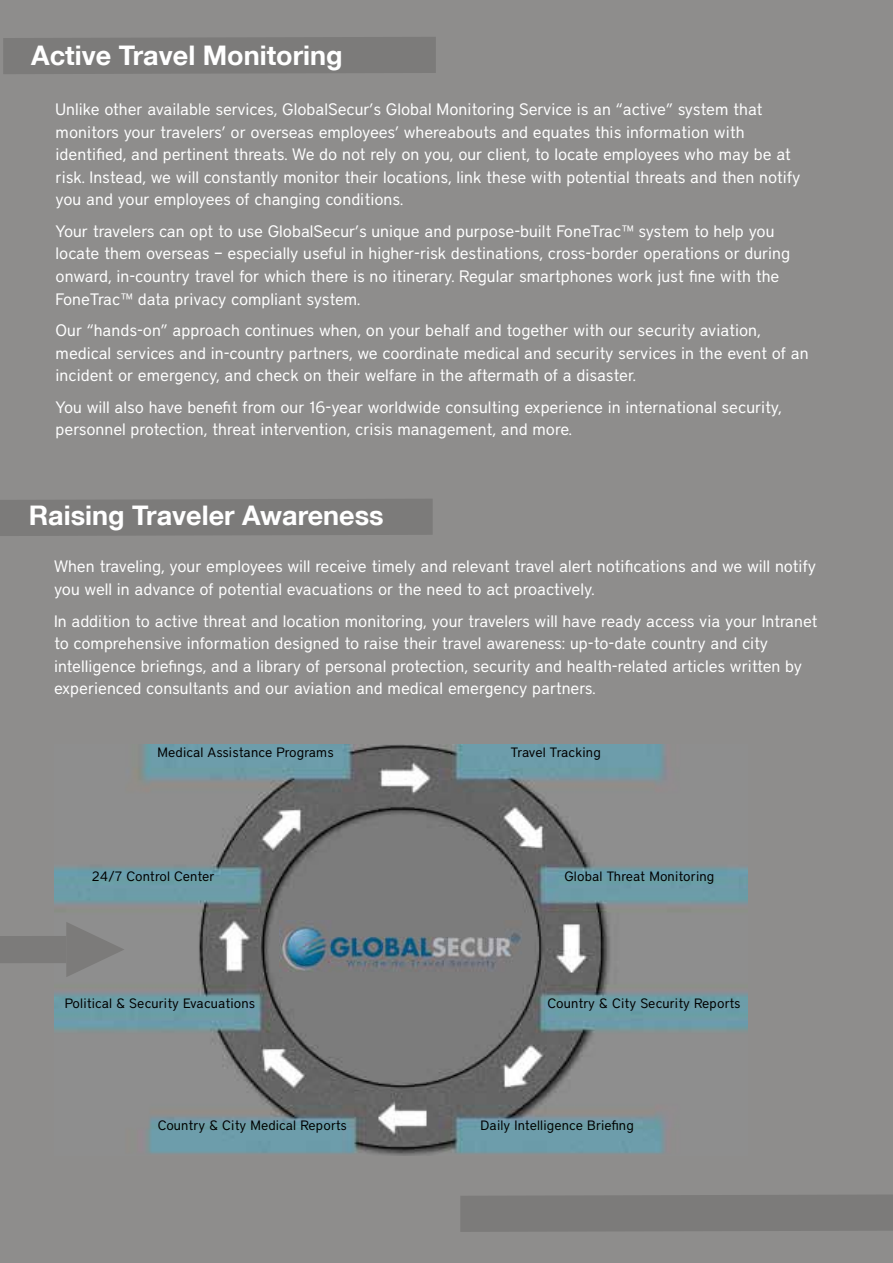
<style>
.page{position:relative;width:893px;height:1263px;background:#8e8d8c}
.page>*{position:absolute;margin:0;border:0;box-sizing:border-box;transform-origin:0 0}
.t1{font:700 27px "Helvetica Neue LT";color:#fff}
.t2{font:16.5px/22.5px "District";color:#fff}
.t3{font:13.5px "District";letter-spacing:.01em;color:#000}
</style>
<div class="page">
<div style="left:460px;top:1195px;width:433px;height:37px;background:#7c7b7a"></div>
<div style="left:0;top:499px;width:433px;height:37px;background:#7c7b7a"></div>
<div style="left:3px;top:37px;width:433px;height:37px;background:#7c7b7a"></div>
<img style="left:54px;top:744px;width:693px;height:411px">
<svg style="left:66px;top:922px;width:58px;height:55px"></svg>
<div style="left:0;top:936px;width:66px;height:27px;background:#7c7b7a"></div>
<img style="left:279px;top:920px;width:243px;height:57px">
<h1 class="t1" style="left:31px;top:38px;width:313px">Active Travel Monitoring</h1>
<p class="t2" style="left:56px;top:98px;width:746px">Unlike other available services, GlobalSecur’s Global Monitoring Service is an “active” system that monitors your travelers’ or overseas employees’ whereabouts and equates this information with identified, and pertinent threats. We do not rely on you, our client, to locate employees who may be at risk. Instead, we will constantly monitor their locations, link these with potential threats and then notify you and your employees of changing conditions.</p>
<p class="t2" style="left:56px;top:220px;width:736px">Your travelers can opt to use GlobalSecur’s unique and purpose-built FoneTrac™ system to help you locate them overseas – especially useful in higher-risk destinations, cross-border operations or during onward, in-country travel for which there is no itinerary. Regular smartphones work just fine with the FoneTrac™ data privacy compliant system.</p>
<p class="t2" style="left:56px;top:319px;width:755px">Our “hands-on” approach continues when, on your behalf and together with our security aviation, medical services and in-country partners, we coordinate medical and security services in the event of an incident or emergency, and check on their welfare in the aftermath of a disaster.</p>
<p class="t2" style="left:56px;top:396px;width:728px">You will also have benefit from our 16-year worldwide consulting experience in international security, personnel protection, threat intervention, crisis management, and more.</p>
<h1 class="t1" style="left:29px;top:499px;width:356px">Raising Traveler Awareness</h1>
<p class="t2" style="left:54px;top:555px;width:764px">When traveling, your employees will receive timely and relevant travel alert notifications and we will notify you well in advance of potential evacuations or the need to act proactively.</p>
<p class="t2" style="left:54px;top:609px;width:765px">In addition to active threat and location monitoring, your travelers will have ready access via your Intranet to comprehensive information designed to raise their travel awareness: up-to-date country and city intelligence briefings, and a library of personal protection, security and health-related articles written by experienced consultants and our aviation and medical emergency partners.</p>
<p class="t3" style="left:158px;top:744px;width:177px">Medical Assistance Programs</p>
<p class="t3" style="left:511px;top:744px;width:91px">Travel Tracking</p>
<p class="t3" style="left:92px;top:868px;width:124px">24/7 Control Center</p>
<p class="t3" style="left:564px;top:868px;width:151px">Global Threat Monitoring</p>
<p class="t3" style="left:65px;top:995px;width:192px">Political &amp; Security Evacuations</p>
<p class="t3" style="left:158px;top:1118px;width:191px">Country &amp; City Medical Reports</p>
<p class="t3" style="left:548px;top:995px;width:194px">Country &amp; City Security Reports</p>
<p class="t3" style="left:481px;top:1118px;width:155px">Daily Intelligence Briefing</p>
</div>
